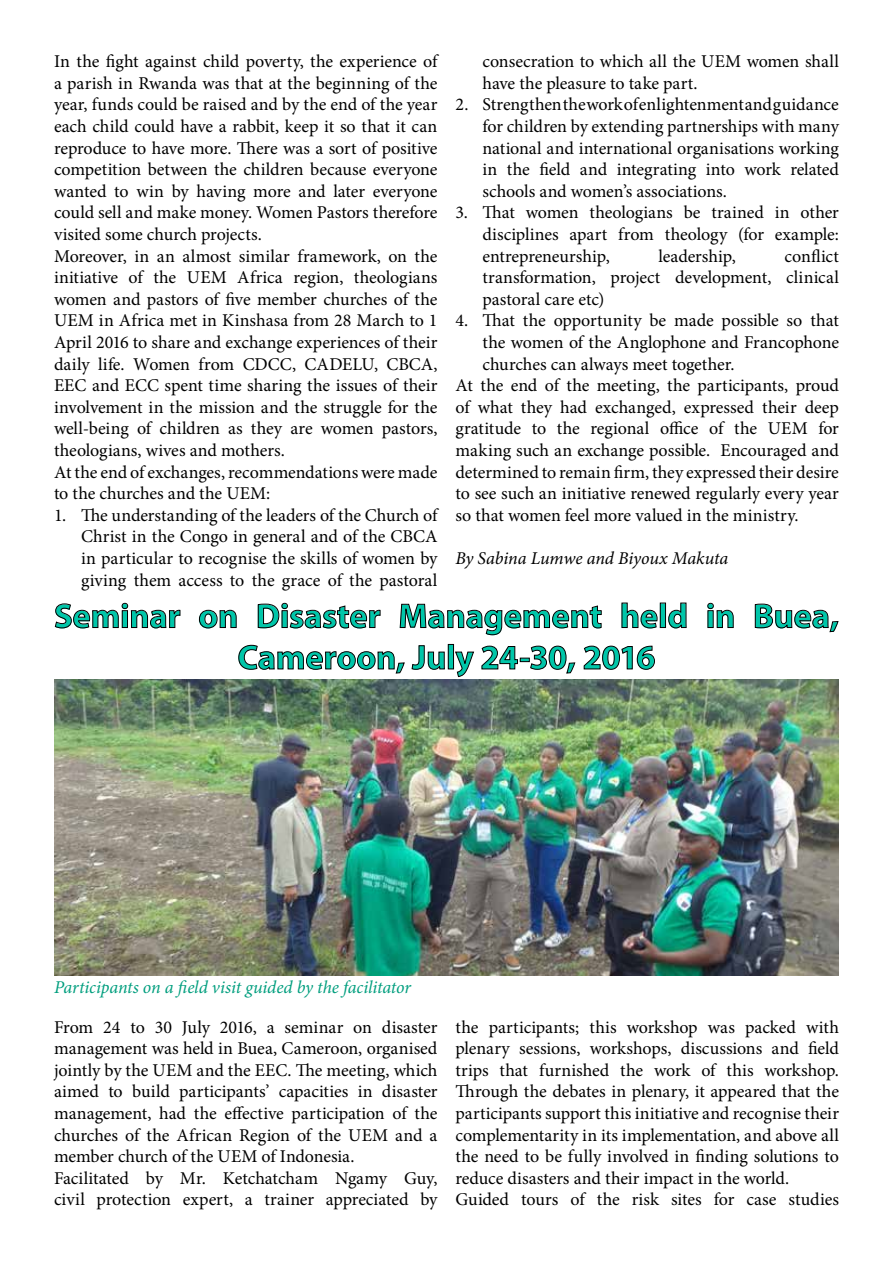
<style>
.page{position:relative;width:893px;height:1263px;background:#fff}
.page>*{position:absolute;margin:0;border:0;box-sizing:border-box;transform-origin:0 0}
.t1{font:700 34.5px/41.4px "Myriad Pro";letter-spacing:-.005em;color:#00c6a9;text-align:center}
.t2{font:18px/21.6px "Minion Pro";letter-spacing:-.005em;color:#000}
.t3{font:italic 18px "Minion Pro";letter-spacing:-.01em;color:#009e7e}
.t4{font:italic 18px "Minion Pro";letter-spacing:-.005em;color:#000}
</style>
<div class="page">
<svg style="left:55px;top:602px;width:126px;height:27px"></svg>
<svg style="left:199px;top:609px;width:38px;height:20px"></svg>
<svg style="left:257px;top:602px;width:124px;height:27px"></svg>
<svg style="left:399px;top:603px;width:203px;height:32px"></svg>
<svg style="left:621px;top:602px;width:37px;height:27px"></svg>
<div style="left:660px;top:603px;width:5px;height:24px;border:1px solid #000"></div>
<svg style="left:668px;top:602px;width:19px;height:27px"></svg>
<svg style="left:707px;top:602px;width:27px;height:26px"></svg>
<svg style="left:754px;top:603px;width:85px;height:29px"></svg>
<svg style="left:238px;top:644px;width:167px;height:30px"></svg>
<svg style="left:411px;top:645px;width:34px;height:25px"></svg>
<div style="left:448px;top:644px;width:6px;height:25px;border:1px solid #000"></div>
<svg style="left:455px;top:651px;width:19px;height:26px"></svg>
<svg style="left:481px;top:645px;width:94px;height:29px"></svg>
<svg style="left:583px;top:645px;width:72px;height:25px"></svg>
<img style="left:54px;top:679px;width:785px;height:297px">
<p class="t2" style="left:54px;top:51px;width:385px">In the fight against child poverty, the experience of a parish in Rwanda was that at the beginning of the year, funds could be raised and by the end of the year each child could have a rabbit, keep it so that it can reproduce to have more. There was a sort of positive competition between the children because everyone wanted to win by having more and later everyone could sell and make money. Women Pastors therefore visited some church projects.<br>Moreover, in an almost similar framework, on the initiative of the UEM Africa region, theologians women and pastors of five member churches of the UEM in Africa met in Kinshasa from 28 March to 1<br>April 2016 to share and exchange experiences of their daily life. Women from CDCC, CADELU, CBCA, EEC and ECC spent time sharing the issues of their involvement in the mission and the struggle for the well-being of children as they are women pastors, theologians, wives and mothers.<br>At the end of exchanges, recommendations were made to the churches and the UEM:</p>
<p class="t2" style="left:81px;top:504px;width:358px;text-align:justify;text-indent:-27px">1. The understanding of the leaders of the Church of Christ in the Congo in general and of the CBCA in particular to recognise the skills of women by giving them access to the grace of the pastoral</p>
<p class="t2" style="left:482px;top:51px;width:358px">consecration to which all the UEM women shall have the pleasure to take part.</p>
<p class="t2" style="left:482px;top:94px;width:358px;text-align:justify;text-indent:-27px">2. Strengthen the work of enlightenment and guidance for children by extending partnerships with many national and international organisations working in the field and integrating into work related schools and women’s associations.</p>
<p class="t2" style="left:482px;top:202px;width:358px;text-align:justify;text-indent:-27px">3. That women theologians be trained in other disciplines apart from theology (for example: entrepreneurship,</p>
<p class="t2" style="left:482px;top:245px;width:358px;text-align:justify;text-indent:302px">conflict transformation, project development, clinical pastoral care etc)</p>
<p class="t2" style="left:455px;top:310px;width:385px">4. That the opportunity be made possible so that</p>
<p class="t2" style="left:482px;top:331px;width:358px">the women of the Anglophone and Francophone</p>
<p class="t2" style="left:482px;top:353px;width:254px">churches can always meet together.</p>
<p class="t2" style="left:455px;top:375px;width:385px">At the end of the meeting, the participants, proud</p>
<p class="t2" style="left:455px;top:396px;width:385px">of what they had exchanged, expressed their deep</p>
<p class="t2" style="left:455px;top:418px;width:385px">gratitude to the regional office of the UEM for</p>
<p class="t2" style="left:455px;top:439px;width:385px">making such an exchange possible. Encouraged and</p>
<p class="t2" style="left:455px;top:461px;width:385px">determined to remain firm, they expressed their desire</p>
<p class="t2" style="left:455px;top:483px;width:385px">to see such an initiative renewed regularly every year</p>
<p class="t2" style="left:455px;top:504px;width:345px">so that women feel more valued in the ministry.</p>
<p class="t4" style="left:455px;top:546px;width:274px">By Sabina Lumwe and Biyoux Makuta</p>
<h1 class="t1" style="left:54px;top:594px;width:786px">Seminar on Disaster Management held in Buea,<br>Cameroon, July 24-30, 2016</h1>
<p class="t2" style="left:659px;top:245px;width:79px">leadership,</p>
<p class="t3" style="left:54px;top:975px;width:359px">Participants on a field visit guided by the facilitator</p>
<p class="t2" style="left:54px;top:1016px;width:385px">From 24 to 30 July 2016, a seminar on disaster management was held in Buea, Cameroon, organised jointly by the UEM and the EEC. The meeting, which aimed to build participants’ capacities in disaster management, had the effective participation of the churches of the African Region of the UEM and a member church of the UEM of Indonesia.<br>Facilitated by Mr. Ketchatcham Ngamy Guy, civil protection expert, a trainer appreciated by</p>
<p class="t2" style="left:455px;top:1016px;width:385px">the participants; this workshop was packed with plenary sessions, workshops, discussions and field trips that furnished the work of this workshop.<br>Through the debates in plenary, it appeared that the participants support this initiative and recognise their complementarity in its implementation, and above all the need to be fully involved in finding solutions to reduce disasters and their impact in the world.<br>Guided tours of the risk sites for case studies</p>
</div>
